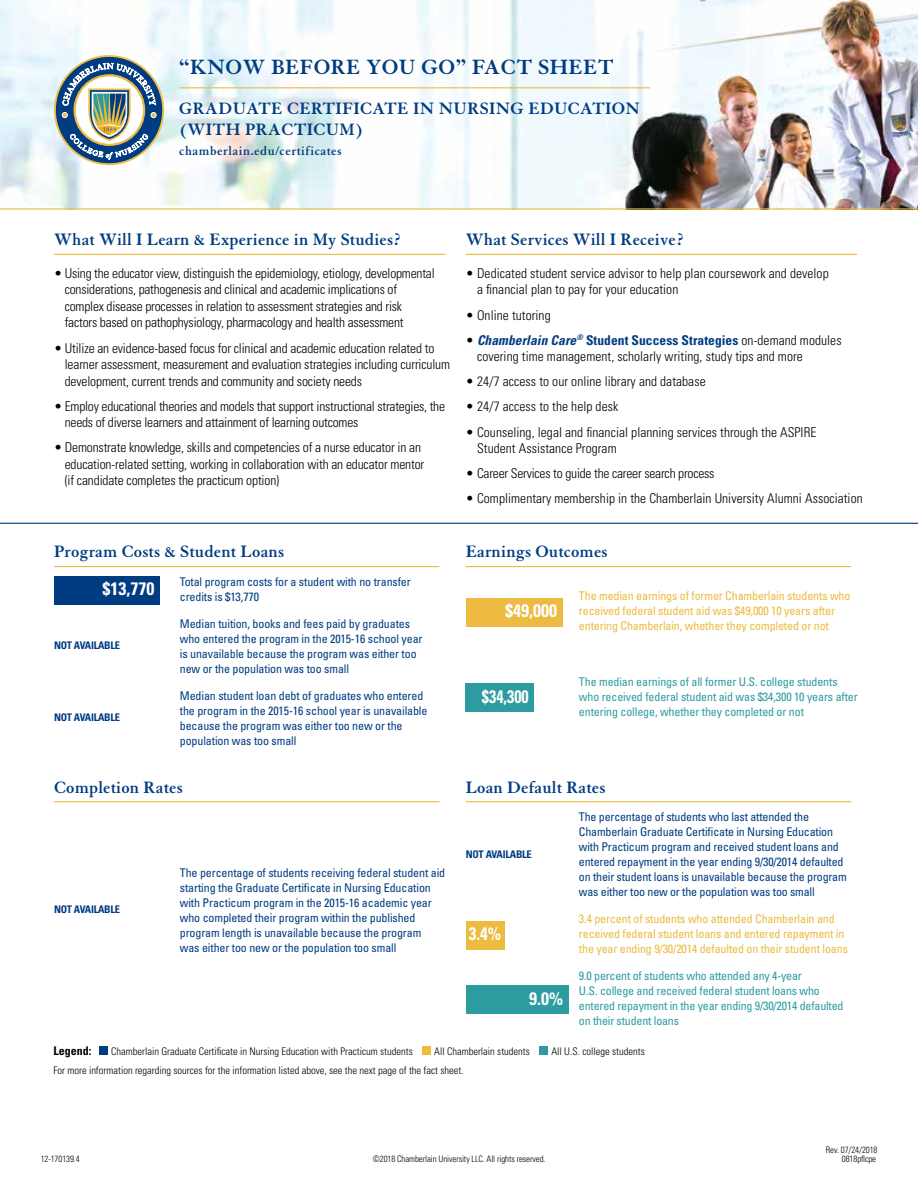
<style>
.page{position:relative;width:918px;height:1188px;background:#fff}
.page>*{position:absolute;margin:0;border:0;box-sizing:border-box;transform-origin:0 0}
.t1{font:700 22.5px "Granjon LT Std";letter-spacing:.02em;color:#003c82}
.H3{font:700 18px/21.6px "Granjon LT Std";letter-spacing:.01em;color:#003c82}
.t2{font:700 condensed 18px "Univers";color:#fff}
.t3{font:700 condensed 18px "Univers";color:#fff;scale:.9 1}
.t4{font:700 condensed 18px "Univers";color:#fff;scale:.95 1}
.List{font:300 condensed 13.5px/16.5px "Univers";letter-spacing:-.01em;color:#000}
.H4{font:700 13.5px "Granjon LT Std";letter-spacing:.04em;color:#003c82}
.Table_Body{font:condensed 12px/15px "Univers";letter-spacing:-.01em;color:#003c82}
.Table_Body-2{font:condensed 12px/15px "Univers";letter-spacing:-.015em;color:#2d9ca0}
.Table_Body-3{font:condensed 12px/15px "Univers";letter-spacing:-.01em;color:#ecbb3f}
.MICE{font:700 condensed 12px "Univers";color:#000}
.MICE-2{font:300 condensed 10.5px "Univers";color:#000}
.t5{font:700 condensed 10.5px "Univers";letter-spacing:-.025em;color:#003c82}
.t6{font:300 condensed 9px "Univers";letter-spacing:-.005em;color:#000}
.s1{font-weight:700;font-style:italic;color:#003c82}
.s2{font-weight:700;color:#003c82}
</style>
<div class="page">
<img style="left:0;top:0;width:918px;height:208px">
<hr style="left:0;top:208px;width:918px;height:2px;background:#ecbb3f">
<hr style="left:0;top:523px;width:918px;height:1px;background:#003c82">
<hr style="left:54px;top:254px;width:392px;height:1px;background:#ecbb3f">
<hr style="left:466px;top:254px;width:391px;height:1px;background:#ecbb3f">
<hr style="left:179px;top:87px;width:471px;height:1px;background:#ecbb3f">
<div style="left:99px;top:1046px;width:9px;height:9px;background:#003c82"></div>
<div style="left:422px;top:1046px;width:9px;height:9px;background:#ecbb3f"></div>
<div style="left:539px;top:1046px;width:9px;height:9px;background:#2d9ca0"></div>
<svg style="left:54px;top:54px;width:110px;height:111px"></svg>
<hr style="left:54px;top:566px;width:386px;height:1px;background:#ecbb3f">
<div style="left:54px;top:576px;width:106px;height:29px;background:#003c82"></div>
<hr style="left:466px;top:566px;width:385px;height:1px;background:#ecbb3f">
<div style="left:466px;top:598px;width:97px;height:29px;background:#ecbb3f"></div>
<div style="left:466px;top:683px;width:68px;height:29px;background:#2d9ca0"></div>
<hr style="left:54px;top:801px;width:386px;height:1px;background:#ecbb3f">
<hr style="left:466px;top:801px;width:385px;height:1px;background:#ecbb3f">
<div style="left:466px;top:921px;width:38px;height:28px;background:#ecbb3f"></div>
<div style="left:466px;top:985px;width:103px;height:29px;background:#2d9ca0"></div>
<h1 class="t1" style="left:179px;top:54px;width:436px">“KNOW BEFORE YOU GO” FACT SHEET</h1>
<h2 class="H3" style="left:179px;top:97px;width:462px">GRADUATE CERTIFICATE IN NURSING EDUCATION (WITH PRACTICUM)</h2>
<h2 class="H4" style="left:179px;top:143px;width:164px">chamberlain.edu/certificates</h2>
<h2 class="H3" style="left:54px;top:229px;width:349px">What Will I Learn &amp; Experience in My Studies?</h2>
<p class="List" style="left:65px;top:265px;width:371px;text-indent:-11px">• Using the educator view, distinguish the epidemiology, etiology, developmental considerations, pathogenesis and clinical and academic implications of complex disease processes in relation to assessment strategies and risk factors based on pathophysiology, pharmacology and health assessment</p>
<p class="List" style="left:65px;top:339px;width:387px;text-indent:-11px">• Utilize an evidence-based focus for clinical and academic education related to learner assessment, measurement and evaluation strategies including curriculum development, current trends and community and society needs</p>
<p class="List" style="left:65px;top:397px;width:382px;text-indent:-11px">• Employ educational theories and models that support instructional strategies, the needs of diverse learners and attainment of learning outcomes</p>
<p class="List" style="left:65px;top:439px;width:361px;text-indent:-11px">• Demonstrate knowledge, skills and competencies of a nurse educator in an education-related setting, working in collaboration with an educator mentor (if candidate completes the practicum option)</p>
<p class="H3" style="left:54px;top:541px;width:232px">Program Costs &amp; Student Loans</p>
<h2 class="t2" style="left:103px;top:578px;width:53px">$13,770</h2>
<p class="Table_Body" style="left:180px;top:574px;width:232px">Total program costs for a student with no transfer credits is $13,770</p>
<p class="t5" style="left:54px;top:639px;width:68px">NOT AVAILABLE</p>
<p class="Table_Body" style="left:180px;top:616px;width:244px">Median tuition, books and fees paid by graduates who entered the program in the 2015-16 school year is unavailable because the program was either too new or the population was too small</p>
<p class="t5" style="left:54px;top:711px;width:68px">NOT AVAILABLE</p>
<p class="Table_Body" style="left:180px;top:688px;width:249px">Median student loan debt of graduates who entered the program in the 2015-16 school year is unavailable because the program was either too new or the population was too small</p>
<p class="H3" style="left:54px;top:776px;width:130px">Completion Rates</p>
<p class="t5" style="left:54px;top:903px;width:68px">NOT AVAILABLE</p>
<p class="Table_Body" style="left:180px;top:865px;width:267px">The percentage of students receiving federal student aid starting the Graduate Certificate in Nursing Education with Practicum program in the 2015-16 academic year who completed their program within the published program length is unavailable because the program<br>was either too new or the population too small</p>
<h2 class="H3" style="left:466px;top:229px;width:221px">What Services Will I Receive?</h2>
<p class="List" style="left:477px;top:265px;width:353px;text-indent:-11px">• Dedicated student service advisor to help plan coursework and develop a financial plan to pay for your education</p>
<p class="List" style="left:466px;top:306px;width:86px">• Online tutoring</p>
<p class="List" style="left:477px;top:331px;width:366px;text-indent:-11px">• <span class="s1">Chamberlain Care</span><sup>®</sup> <span class="s2">Student Success Strategies</span> on-demand modules covering time management, scholarly writing, study tips and more</p>
<p class="List" style="left:466px;top:373px;width:241px">• 24/7 access to our online library and database</p>
<p class="List" style="left:466px;top:398px;width:154px">• 24/7 access to the help desk</p>
<p class="List" style="left:477px;top:423px;width:341px;text-indent:-11px">• Counseling, legal and financial planning services through the ASPIRE<br>Student Assistance Program</p>
<p class="List" style="left:466px;top:465px;width:250px">• Career Services to guide the career search process</p>
<p class="List" style="left:466px;top:490px;width:399px">• Complimentary membership in the Chamberlain University Alumni Association</p>
<p class="H3" style="left:466px;top:541px;width:143px">Earnings Outcomes</p>
<h2 class="t2" style="left:505px;top:600px;width:53px">$49,000</h2>
<p class="Table_Body-3" style="left:579px;top:588px;width:273px">The median earnings of former Chamberlain students who received federal student aid was $49,000 10 years after entering Chamberlain, whether they completed or not</p>
<h2 class="t3" style="left:482px;top:685px;width:53px">$34,300</h2>
<p class="Table_Body-2" style="left:579px;top:674px;width:280px">The median earnings of all former U.S. college students who received federal student aid was $34,300 10 years after entering college, whether they completed or not</p>
<p class="H3" style="left:466px;top:776px;width:141px">Loan Default Rates</p>
<p class="t5" style="left:466px;top:847px;width:68px">NOT AVAILABLE</p>
<h2 class="t4" style="left:469px;top:923px;width:35px">3.4%</h2>
<h2 class="t2" style="left:529px;top:987px;width:35px">9.0%</h2>
<p class="Table_Body" style="left:579px;top:809px;width:269px">The percentage of students who last attended the Chamberlain Graduate Certificate in Nursing Education with Practicum program and received student loans and entered repayment in the year ending 9/30/2014 defaulted on their student loans is unavailable because the program was either too new or the population was too small</p>
<p class="Table_Body-3" style="left:579px;top:911px;width:271px">3.4 percent of students who attended Chamberlain and received federal student loans and entered repayment in the year ending 9/30/2014 defaulted on their student loans</p>
<p class="Table_Body-2" style="left:579px;top:968px;width:266px">9.0 percent of students who attended any 4-year<br>U.S. college and received federal student loans who entered repayment in the year ending 9/30/2014 defaulted on their student loans</p>
<p class="MICE" style="left:53px;top:1043px;width:39px">Legend:</p>
<p class="MICE-2" style="left:111px;top:1045px;width:303px">Chamberlain Graduate Certificate in Nursing Education with Practicum students</p>
<p class="MICE-2" style="left:434px;top:1045px;width:97px">All Chamberlain students</p>
<p class="MICE-2" style="left:551px;top:1045px;width:95px">All U.S. college students</p>
<p class="MICE-2" style="left:53px;top:1064px;width:412px">For more information regarding sources for the information listed above, see the next page of the fact sheet.</p>
<p class="t6" style="left:826px;top:1144px;width:53px">Rev. 07/24/2018</p>
<p class="t6" style="left:41px;top:1153px;width:41px">12-170139.4</p>
<p class="t6" style="left:373px;top:1153px;width:174px">©2018 Chamberlain University LLC. All rights reserved.</p>
<p class="t6" style="left:842px;top:1153px;width:36px">0818pflcpe</p>
</div>
